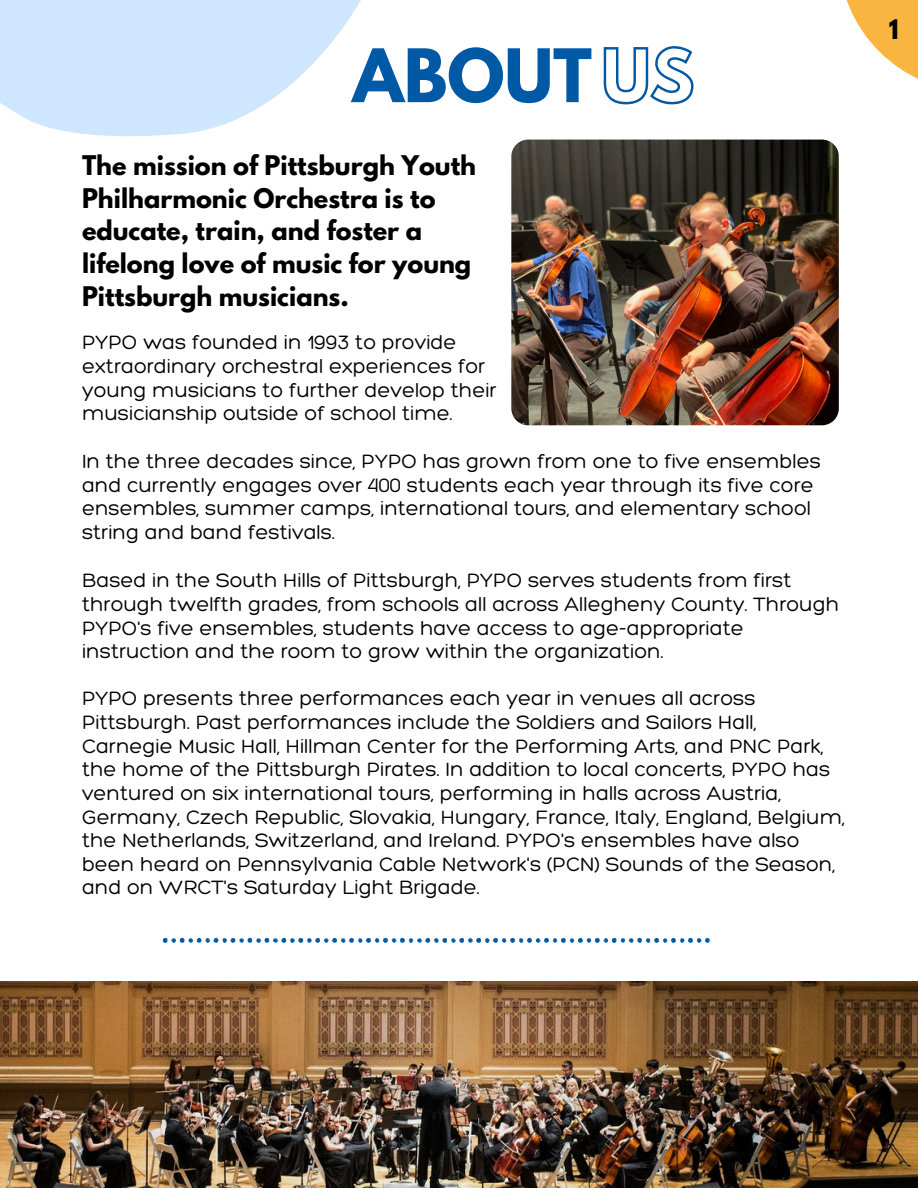
<style>
.page{position:relative;width:918px;height:1188px;background:#fff}
.page>*{position:absolute;margin:0;border:0;box-sizing:border-box;transform-origin:0 0}
.t1{font:700 65.25px "League Spartan";color:#0059a4}
.t2{font:700 24px/32.7px "League Spartan";color:#000001}
.t3{font:700 24px "League Spartan";color:#000}
.t4{font:300 21px/23.7px "Hero";color:#000}
.s1{color:rgb(0 0 0/0)}
</style>
<div class="page">
<svg style="left:0;top:0;width:710px;height:153px"></svg>
<img style="left:0;top:981px;width:918px;height:207px">
<img style="left:511px;top:140px;width:328px;height:285px;border-radius:17px">
<svg style="left:163px;top:938px;width:546px;height:5px"></svg>
<svg style="left:846px;top:0;width:72px;height:79px;fill:#f9b53f"></svg>
<svg style="left:602px;top:45px;width:93px;height:61px"></svg>
<p class="t1" style="left:353px;top:43px;width:343px">ABOUT <span class="s1">US</span></p>
<p class="t2" style="left:82px;top:152px;width:396px">The mission of Pittsburgh Youth<br>Philharmonic Orchestra is to educate, train, and foster a lifelong love of music for young<br>Pittsburgh musicians.</p>
<h1 class="t4" style="left:82px;top:330px;width:416px">PYPO was founded in 1993 to provide extraordinary orchestral experiences for young musicians to further develop their musicianship outside of school time.</h1>
<p class="t4" style="left:82px;top:449px;width:740px">In the three decades since, PYPO has grown from one to five ensembles and currently engages over 400 students each year through its five core ensembles, summer camps, international tours, and elementary school string and band festivals.</p>
<p class="t4" style="left:82px;top:568px;width:759px">Based in the South Hills of Pittsburgh, PYPO serves students from first through twelfth grades, from schools all across Allegheny County. Through PYPO's five ensembles, students have access to age-appropriate instruction and the room to grow within the organization.</p>
<h1 class="t4" style="left:82px;top:686px;width:765px">PYPO presents three performances each year in venues all across Pittsburgh. Past performances include the Soldiers and Sailors Hall, Carnegie Music Hall, Hillman Center for the Performing Arts, and PNC Park, the home of the Pittsburgh Pirates. In addition to local concerts, PYPO has ventured on six international tours, performing in halls across Austria, Germany, Czech Republic, Slovakia, Hungary, France, Italy, England, Belgium, the Netherlands, Switzerland, and Ireland. PYPO's ensembles have also been heard on Pennsylvania Cable Network's (PCN) Sounds of the Season, and on WRCT's Saturday Light Brigade.</h1>
<p class="t3" style="left:889px;top:18px;width:11px">1</p>
</div>
